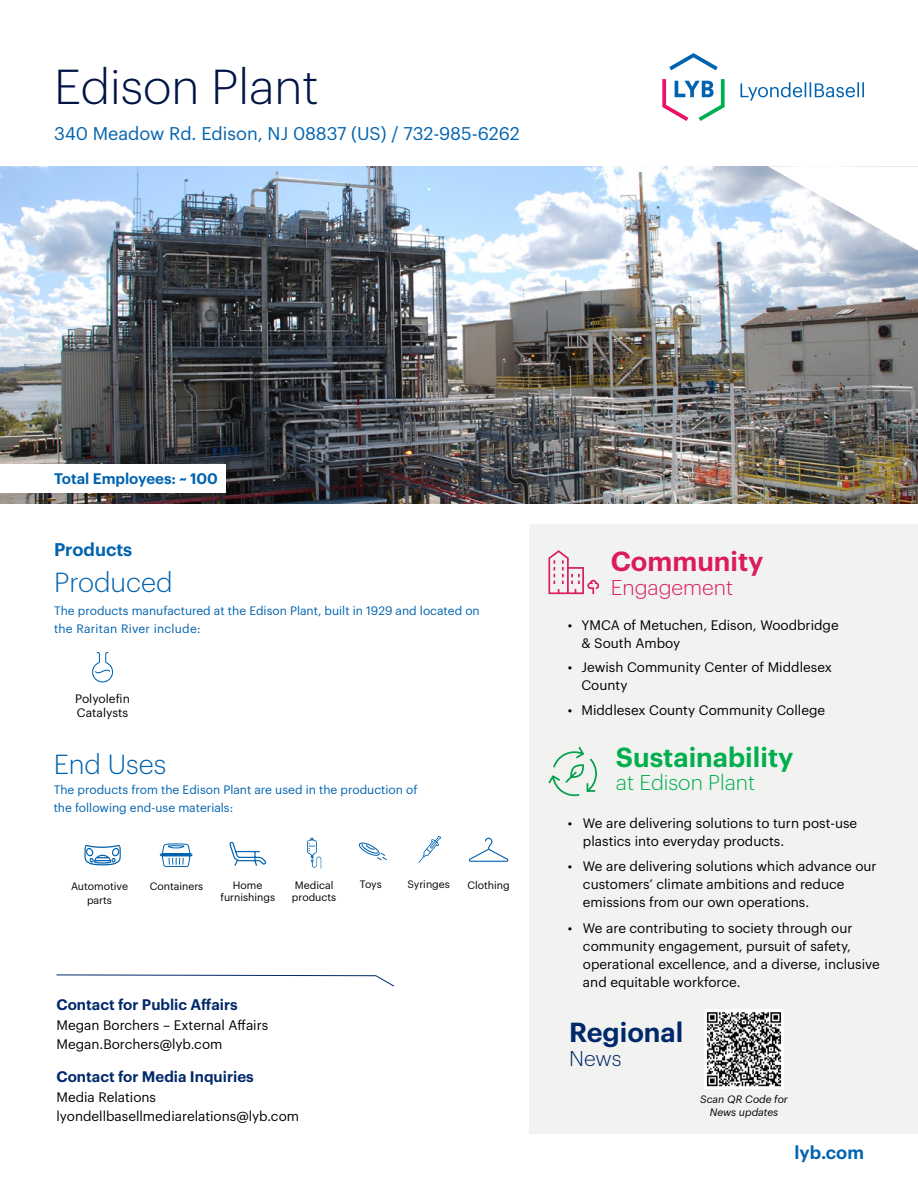
<style>
.page{position:relative;width:918px;height:1188px;background:#fff}
.page>*{position:absolute;margin:0;border:0;box-sizing:border-box;transform-origin:0 0}
.t1{font:300 48px "Graphik";color:#001446}
.t2{font:300 27px "Graphik";color:#0063b0}
.t3{font:600 27px "Graphik";color:#00ae4d}
.t4{font:600 27px "Graphik";color:#db1b5e}
.t5{font:600 27px "Graphik";color:#00286a}
.t6{font:300 21px "Graphik";color:#00ae4d}
.t7{font:300 21px "Graphik";color:#db1b5e}
.t8{font:300 21px "Graphik";color:#00286a}
.t9{font:18px "Graphik";color:#0063b0}
.t10{font:600 18px "Graphik";color:#0063b0}
.t11{font:600 15px "Graphik";color:#00286a}
.t12{font:600 15px "Graphik";color:#0063b0}
.t13{font:13.5px/18px "Graphik";color:#000}
.t14{font:12px/18px "Graphik";color:#0063b0}
.t15{font:12px/14px "Graphik";color:#000}
.t16{font:10.5px/12px "Graphik";color:#000;text-align:center}
.t17{font:italic 10.5px/13.5px "Graphik";color:#000;text-align:center}
</style>
<div class="page">
<div style="left:529px;top:525px;width:389px;height:609px;background:#f2f3f0"></div>
<svg style="left:548px;top:746px;width:49px;height:51px"></svg>
<svg style="left:548px;top:550px;width:51px;height:44px"></svg>
<svg style="left:56px;top:974px;width:339px;height:13px"></svg>
<img style="left:0;top:166px;width:918px;height:337px">
<svg style="left:768px;top:166px;width:150px;height:85px"></svg>
<div style="left:0;top:464px;width:225px;height:29px;background:#fff"></div>
<svg style="left:740px;top:82px;width:124px;height:19px"></svg>
<svg style="left:669px;top:54px;width:49px;height:16px"></svg>
<svg style="left:662px;top:79px;width:63px;height:42px"></svg>
<svg style="left:92px;top:652px;width:21px;height:30px"></svg>
<svg style="left:84px;top:845px;width:37px;height:20px"></svg>
<svg style="left:229px;top:841px;width:37px;height:25px"></svg>
<svg style="left:307px;top:838px;width:14px;height:31px"></svg>
<svg style="left:359px;top:842px;width:28px;height:19px"></svg>
<svg style="left:418px;top:836px;width:23px;height:27px"></svg>
<svg style="left:469px;top:838px;width:40px;height:24px"></svg>
<svg style="left:159px;top:843px;width:34px;height:25px"></svg>
<img style="left:704px;top:1009px;width:80px;height:80px">
<h1 class="t1" style="left:54px;top:51px;width:266px">Edison Plant</h1>
<h3 class="t9" style="left:54px;top:120px;width:467px">340 Meadow Rd. Edison, NJ 08837 (US) / 732-985-6262</h3>
<p class="t12" style="left:54px;top:467px;width:165px">Total Employees: ~ 100</p>
<h3 class="t10" style="left:54px;top:536px;width:80px">Products</h3>
<h2 class="t2" style="left:54px;top:562px;width:120px">Produced</h2>
<p class="t14" style="left:54px;top:600px;width:427px">The products manufactured at the Edison Plant, built in 1929 and located on the Raritan River include:</p>
<p class="t15" style="left:75px;top:691px;width:56px">Polyolefin<br>Catalysts</p>
<h2 class="t2" style="left:54px;top:744px;width:114px">End Uses</h2>
<p class="t14" style="left:54px;top:779px;width:365px">The products from the Edison Plant are used in the production of the following end-use materials:</p>
<p class="t16" style="left:71px;top:879px;width:58px;line-height:13.8px">Automotive parts</p>
<p class="t16" style="left:150px;top:880px;width:55px">Containers</p>
<p class="t16" style="left:220px;top:878px;width:56px">Home furnishings</p>
<p class="t16" style="left:292px;top:878px;width:46px;text-align:left">Medical products</p>
<p class="t16" style="left:360px;top:878px;width:23px">Toys</p>
<p class="t16" style="left:407px;top:878px;width:44px">Syringes</p>
<p class="t16" style="left:468px;top:878px;width:44px">Clothing</p>
<p class="t11" style="left:57px;top:993px;width:183px">Contact for Public Affairs</p>
<p class="t13" style="left:57px;top:1014px;width:213px;line-height:19.5px">Megan Borchers – External Affairs<br>Megan.Borchers@lyb.com</p>
<p class="t11" style="left:57px;top:1065px;width:199px">Contact for Media Inquiries</p>
<p class="t13" style="left:57px;top:1086px;width:244px;line-height:19.5px">Media Relations lyondellbasellmediarelations@lyb.com</p>
<h2 class="t4" style="left:611px;top:541px;width:154px">Community</h2>
<h3 class="t7" style="left:611px;top:572px;width:124px">Engagement</h3>
<p class="t13" style="left:581px;top:615px;width:259px;text-indent:-14px">• YMCA of Metuchen, Edison, Woodbridge &amp; South Amboy</p>
<p class="t13" style="left:581px;top:657px;width:252px;text-indent:-14px">• Jewish Community Center of Middlesex<br>County</p>
<p class="t13" style="left:568px;top:700px;width:259px">• Middlesex County Community College</p>
<h2 class="t3" style="left:616px;top:737px;width:179px">Sustainability</h2>
<h3 class="t6" style="left:616px;top:767px;width:141px">at Edison Plant</h3>
<p class="t13" style="left:583px;top:813px;width:276px;text-indent:-15px">• We are delivering solutions to turn post-use plastics into everyday products.</p>
<p class="t13" style="left:583px;top:856px;width:295px;text-indent:-15px">• We are delivering solutions which advance our customers’ climate ambitions and reduce emissions from our own operations.</p>
<p class="t13" style="left:583px;top:918px;width:298px;text-indent:-15px">• We are contributing to society through our community engagement, pursuit of safety, operational excellence, and a diverse, inclusive and equitable workforce.</p>
<h2 class="t5" style="left:569px;top:1012px;width:116px">Regional</h2>
<h3 class="t8" style="left:569px;top:1043px;width:54px">News</h3>
<p class="t17" style="left:700px;top:1091px;width:89px">Scan QR Code for<br>News updates</p>
<h3 class="t10" style="left:795px;top:1138px;width:71px">lyb.com</h3>
</div>
